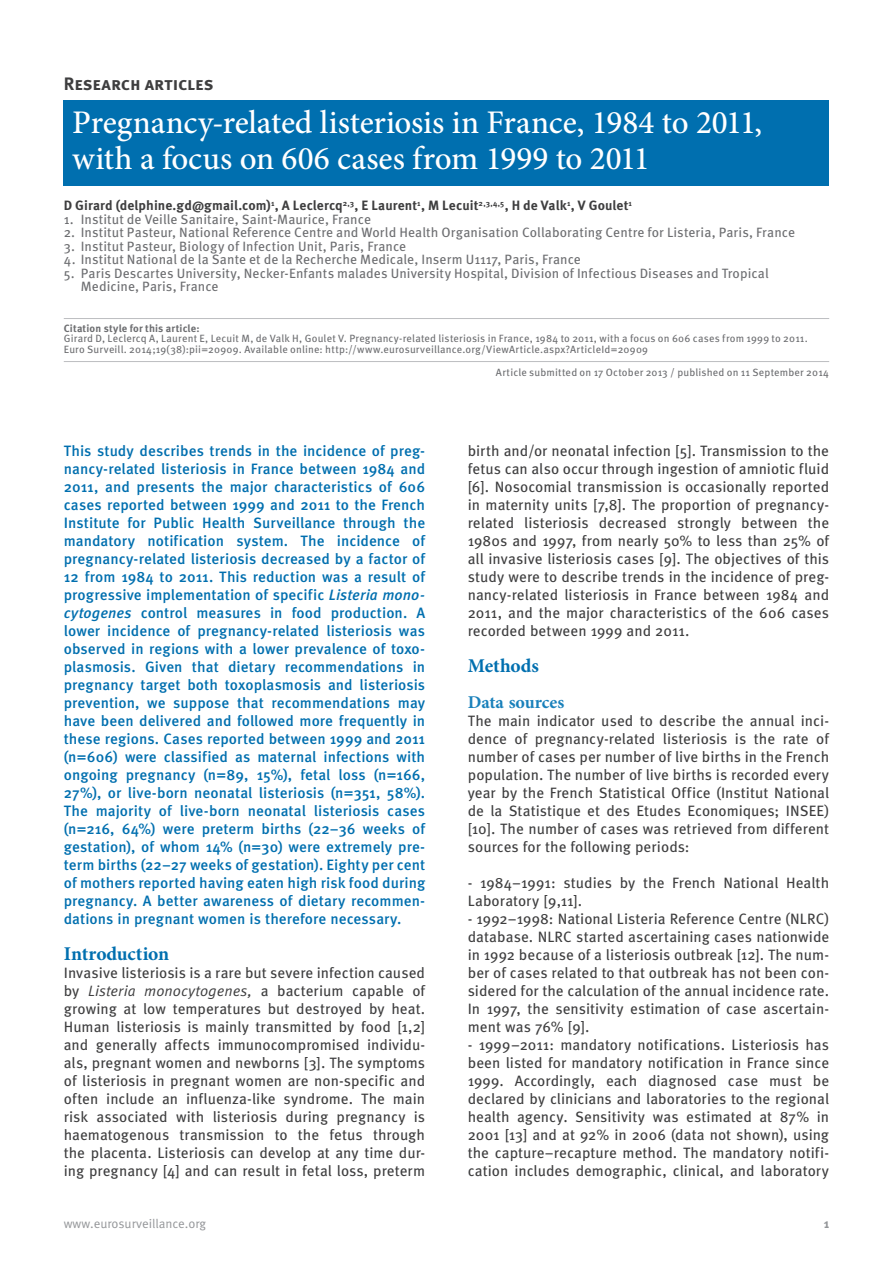
<style>
.page{position:relative;width:893px;height:1263px;background:#fff}
.page>*{position:absolute;margin:0;border:0;box-sizing:border-box;transform-origin:0 0}
.t1{font:500 33px/36px "Minion Pro";letter-spacing:-.005em;color:#fff}
.t2{font:700 19.5px "Minion Pro";color:#006faf}
.t3{font:700 18px "Meta Pro";color:#3e3e3f}
.t4{font:700 18px "Minion Pro";color:#1a81bb}
.t5{font:15px/18px "Meta Pro";letter-spacing:.005em;color:#3e3e3f;text-align:justify}
.t6{font:500 15px/18px "Meta Pro";letter-spacing:.005em;color:#006faf;text-align:justify}
.t7{font:13.5px/13.5px "Meta Pro";letter-spacing:.005em;color:#6c6d70}
.t8{font:700 13.5px "Meta Pro";letter-spacing:.005em;color:#3e3e3f}
.t9{font:12.75px "Meta Pro";color:#939598}
.t10{font:700 12.75px "Meta Pro";color:#939598}
.t11{font:10.5px/10.5px "Meta Pro";letter-spacing:.015em;color:#6c6d70}
.t12{font:700 10.5px "Meta Pro";letter-spacing:.015em;color:#6c6d70}
.s1{font-style:italic}
</style>
<div class="page">
<hr style="left:64px;top:318px;width:765px;height:1px;background:#bcbdc0">
<hr style="left:64px;top:361px;width:765px;height:1px;background:#bcbdc0">
<div style="left:64px;top:100px;width:765px;height:86px;background:#006faf"></div>
<p class="t3" style="left:64px;top:72px;width:151px">Research articles</p>
<h1 class="t1" style="left:72px;top:104px;width:691px">Pregnancy-related listeriosis in France, 1984 to 2011, with a focus on 606 cases from 1999 to 2011</h1>
<p class="t8" style="left:64px;top:197px;width:570px">D Girard (delphine.gd@gmail.com)<sup>1</sup>, A Leclercq<sup>2,3</sup>, E Laurent<sup>1</sup>, M Lecuit<sup>2,3,4,5</sup>, H de Valk<sup>1</sup>, V Goulet<sup>1</sup></p>
<p class="t7" style="left:64px;top:213px;width:309px">1. Institut de Veille Sanitaire, Saint-Maurice, France</p>
<p class="t7" style="left:64px;top:226px;width:733px">2. Institut Pasteur, National Reference Centre and World Health Organisation Collaborating Centre for Listeria, Paris, France</p>
<p class="t7" style="left:64px;top:240px;width:344px">3. Institut Pasteur, Biology of Infection Unit, Paris, France</p>
<p class="t7" style="left:64px;top:253px;width:519px">4. Institut National de la Sante et de la Recherche Medicale, Inserm U1117, Paris, France</p>
<p class="t7" style="left:81px;top:267px;width:689px;text-indent:-17px">5. Paris Descartes University, Necker-Enfants malades University Hospital, Division of Infectious Diseases and Tropical<br>Medicine, Paris, France</p>
<p class="t12" style="left:64px;top:321px;width:137px">Citation style for this article:</p>
<p class="t11" style="left:64px;top:334px;width:746px">Girard D, Leclercq A, Laurent E, Lecuit M, de Valk H, Goulet V. Pregnancy-related listeriosis in France, 1984 to 2011, with a focus on 606 cases from 1999 to 2011.<br>Euro Surveill. 2014;19(38):pii=20909. Available online: http://www.eurosurveillance.org/ViewArticle.aspx?ArticleId=20909</p>
<p class="t11" style="left:496px;top:367px;width:335px">Article submitted on 17 October 2013 / published on 11 September 2014</p>
<p class="t6" style="left:64px;top:442px;width:363px">This study describes trends in the incidence of preg&shy;nancy-related listeriosis in France between 1984 and 2011, and presents the major characteristics of 606 cases reported between 1999 and 2011 to the French Institute for Public Health Surveillance through the mandatory notification system. The incidence of pregnancy-related listeriosis decreased by a factor of 12 from 1984 to 2011. This reduction was a result of progressive implementation of specific <span class="s1">Listeria mono&shy;cytogenes</span> control measures in food production. A lower incidence of pregnancy-related listeriosis was observed in regions with a lower prevalence of toxo&shy;plasmosis. Given that dietary recommendations in pregnancy target both toxoplasmosis and listeriosis prevention, we suppose that recommendations may have been delivered and followed more frequently in these regions. Cases reported between 1999 and 2011 (n=606) were classified as maternal infections with ongoing pregnancy (n=89, 15%), fetal loss (n=166, 27%), or live-born neonatal listeriosis (n=351, 58%).<br>The majority of live-born neonatal listeriosis cases (n=216, 64%) were preterm births (22–36 weeks of gestation), of whom 14% (n=30) were extremely pre&shy;term births (22–27 weeks of gestation). Eighty per cent of mothers reported having eaten high risk food during pregnancy. A better awareness of dietary recommen&shy;dations in pregnant women is therefore necessary.</p>
<h2 class="t2" style="left:64px;top:940px;width:107px">Introduction</h2>
<p class="t5" style="left:64px;top:964px;width:363px">Invasive listeriosis is a rare but severe infection caused by <span class="s1">Listeria monocytogenes,</span> a bacterium capable of growing at low temperatures but destroyed by heat.<br>Human listeriosis is mainly transmitted by food [1,2] and generally affects immunocompromised individu&shy;als, pregnant women and newborns [3]. The symptoms of listeriosis in pregnant women are non-specific and often include an influenza-like syndrome. The main risk associated with listeriosis during pregnancy is haematogenous transmission to the fetus through the placenta. Listeriosis can develop at any time dur&shy;ing pregnancy [4] and can result in fetal loss, preterm</p>
<p class="t5" style="left:468px;top:442px;width:363px">birth and/or neonatal infection [5]. Transmission to the fetus can also occur through ingestion of amniotic fluid [6]. Nosocomial transmission is occasionally reported in maternity units [7,8]. The proportion of pregnancy&shy;related listeriosis decreased strongly between the 1980s and 1997, from nearly 50% to less than 25% of all invasive listeriosis cases [9]. The objectives of this study were to describe trends in the incidence of preg&shy;nancy-related listeriosis in France between 1984 and 2011, and the major characteristics of the 606 cases recorded between 1999 and 2011.</p>
<h2 class="t2" style="left:468px;top:652px;width:73px">Methods</h2>
<p class="t4" style="left:468px;top:689px;width:98px">Data sources</p>
<p class="t5" style="left:468px;top:712px;width:363px">The main indicator used to describe the annual inci&shy;dence of pregnancy-related listeriosis is the rate of number of cases per number of live births in the French population. The number of live births is recorded every year by the French Statistical Office (Institut National de la Statistique et des Etudes Economiques; INSEE) [10]. The number of cases was retrieved from different sources for the following periods:</p>
<p class="t5" style="left:468px;top:874px;width:363px">- 1984–1991: studies by the French National Health<br>Laboratory [9,11].</p>
<p class="t5" style="left:468px;top:910px;width:363px">- 1992–1998: National Listeria Reference Centre (NLRC) database. NLRC started ascertaining cases nationwide in 1992 because of a listeriosis outbreak [12]. The num&shy;ber of cases related to that outbreak has not been con&shy;sidered for the calculation of the annual incidence rate.<br>In 1997, the sensitivity estimation of case ascertain&shy;ment was 76% [9].</p>
<p class="t5" style="left:468px;top:1036px;width:363px">- 1999–2011: mandatory notifications. Listeriosis has been listed for mandatory notification in France since 1999. Accordingly, each diagnosed case must be declared by clinicians and laboratories to the regional health agency. Sensitivity was estimated at 87% in 2001 [13] and at 92% in 2006 (data not shown), using the capture–recapture method. The mandatory notifi&shy;cation includes demographic, clinical, and laboratory</p>
<p class="t9" style="left:64px;top:1215px;width:144px">www.eurosurveillance.org</p>
<p class="t10" style="left:824px;top:1215px;width:7px">1</p>
</div>
